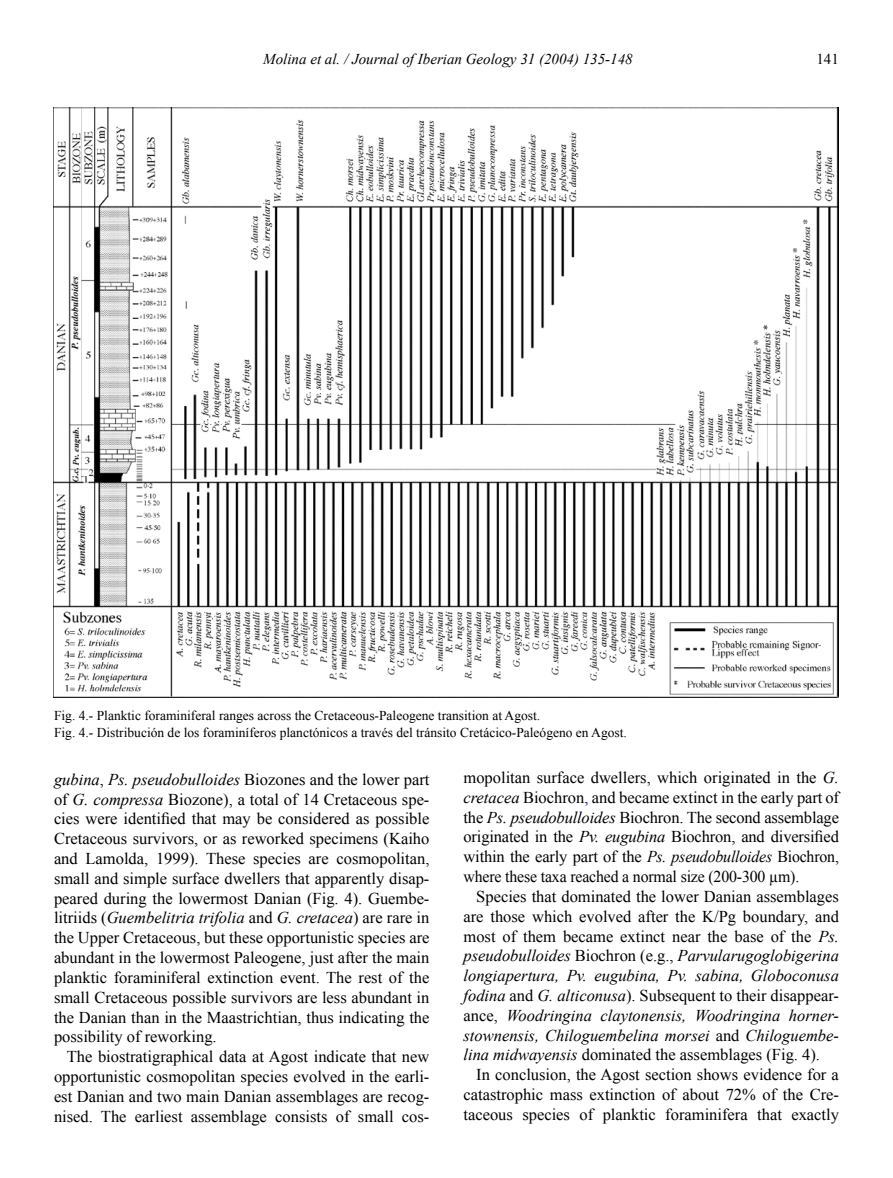
<style>
.page{position:relative;width:893px;height:1178px;background:#fff}
.page>*{position:absolute;margin:0;border:0;box-sizing:border-box;transform-origin:0 0}
.Articulo_Texto_principal{font:16.5px/19.8px "Times New Roman";color:#000;text-align:justify}
.t1{font:italic 15px "Times New Roman";color:#000}
.t2{font:15px "Times New Roman";color:#000}
.Artículo_figuras{font:13.5px "Times New Roman";color:#000}
.s1{font-style:italic}
.s2{color:#00f}
</style>
<div class="page">
<img style="left:54px;top:108px;width:785px;height:590px">
<p class="t1" style="left:263px;top:49px;width:371px">Molina et al. / Journal of Iberian Geology 31 (2004) 135-148</p>
<p class="t2" style="left:816px;top:49px;width:24px">141</p>
<p class="Artículo_figuras" style="left:54px;top:707px;width:488px">Fig. 4.- Planktic foraminiferal ranges across the Cretaceous-Paleogene transition at Agost.</p>
<p class="Artículo_figuras" style="left:54px;top:723px;width:574px">Fig. 4.- Distribución de los foraminíferos planctónicos a través del tránsito Cretácico-Paleógeno en Agost.</p>
<p class="Articulo_Texto_principal" style="left:54px;top:769px;width:377px"><span class="s1">gubina</span>, <span class="s1">Ps. pseudobulloides</span> Biozones and the lower part of <span class="s1">G. compressa</span> Biozone), a total of 14 Cretaceous spe&shy;cies were identified that may be considered as possible Cretaceous survivors, or as reworked specimens (Kaiho and Lamolda, 1999). These species are cosmopolitan, small and simple surface dwellers that apparently disap&shy;peared during the lowermost Danian (Fig. 4). Guembe&shy;litriids (<span class="s1">Guembelitria trifolia</span> and <span class="s1">G. cretacea</span>) are rare in the Upper Cretaceous, but these opportunistic species are abundant in the lowermost Paleogene, just after the main planktic foraminiferal extinction event. The rest of the small Cretaceous possible survivors are less abundant in the Danian than in the Maastrichtian, thus indicating the possibility of reworking.</p>
<p class="Articulo_Texto_principal" style="left:54px;top:1046px;width:377px;text-indent:13px">The biostratigraphical data at Agost indicate that new opportunistic cosmopolitan species evolved in the earli&shy;est Danian and two main Danian assemblages are recog&shy;nised. The earliest assemblage consists of small cos-</p>
<p class="Articulo_Texto_principal" style="left:463px;top:767px;width:377px">mopolitan surface dwellers, which originated in the <span class="s1">G. cretacea</span> Biochron<span class="s2">,</span> and became extinct in the early part of the <span class="s1">Ps. pseudobulloides</span> Biochron. The second assemblage originated in the <span class="s1">Pv. eugubina</span> Biochron, and diversified within the early part of the <span class="s1">Ps. pseudobulloides</span> Biochron, where these taxa reached a normal size (200-300 µm).</p>
<p class="Articulo_Texto_principal" style="left:463px;top:886px;width:377px;text-indent:13px">Species that dominated the lower Danian assemblages are those which evolved after the K/Pg boundary, and most of them became extinct near the base of the <span class="s1">Ps. pseudobulloides</span> Biochron (e.g., <span class="s1">Parvularugoglobigerina longiapertura, Pv. eugubina, Pv. sabina, Globoconusa fodina</span> and <span class="s1">G. alticonusa</span>). Subsequent to their disappear&shy;ance, <span class="s1">Woodringina claytonensis, Woodringina horner&shy;stownensis, Chiloguembelina morsei</span> and <span class="s1">Chiloguembe&shy;lina midwayensis</span> dominated the assemblages (Fig. 4).</p>
<p class="Articulo_Texto_principal" style="left:463px;top:1064px;width:377px;text-indent:13px">In conclusion, the Agost section shows evidence for a catastrophic mass extinction of about 72% of the Cre&shy;taceous species of planktic foraminifera that exactly</p>
</div>
